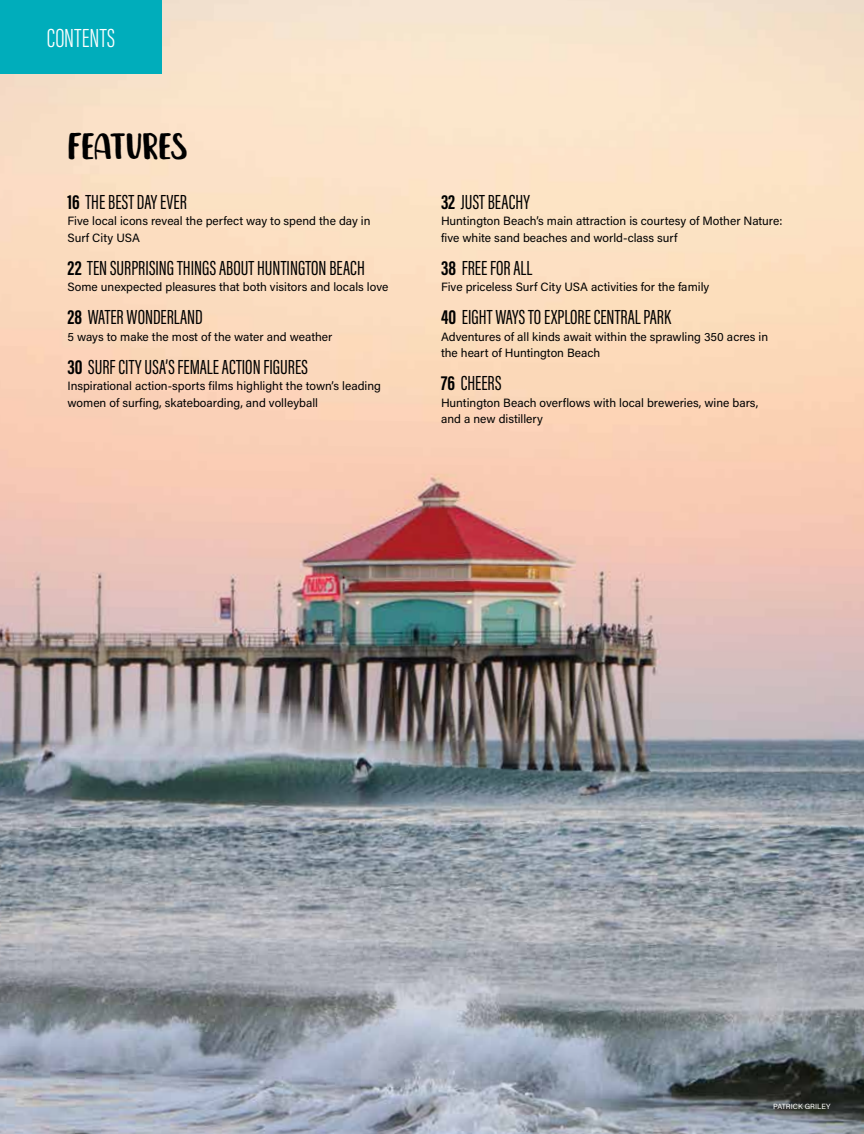
<style>
.page{position:relative;width:864px;height:1134px;background:#fff}
.page>*{position:absolute;margin:0;border:0;box-sizing:border-box;transform-origin:0 0}
.t1{font:36px "Leira";letter-spacing:.005em;color:#000}
.t2{font:300 27px "Acumin Pro Extra Cond";letter-spacing:.01em;color:#fff}
.t3{font:21px "Acumin Pro Extra Cond";color:#000}
.t4{font:12px/16.5px "Acumin Pro";color:#000}
.t5{font:7.5px "Acumin Pro";color:#fff}
.s1{font-weight:700}
</style>
<div class="page">
<img style="left:0;top:0;width:864px;height:1134px">
<div style="left:0;top:0;width:162px;height:73px;background:#00adbb"></div>
<h2 class="t2" style="left:47px;top:22px;width:70px">CONTENTS</h2>
<h1 class="t1" style="left:68px;top:123px;width:121px">FEATURES</h1>
<h3 class="t3" style="left:68px;top:189px;width:121px"><span class="s1">16</span> THE BEST DAY EVER</h3>
<p class="t4" style="left:68px;top:212px;width:305px">Five local icons reveal the perfect way to spend the day in<br>Surf City USA</p>
<h3 class="t3" style="left:68px;top:255px;width:299px"><span class="s1">22</span> TEN SURPRISING THINGS ABOUT HUNTINGTON BEACH</h3>
<p class="t4" style="left:68px;top:278px;width:322px">Some unexpected pleasures that both visitors and locals love</p>
<h3 class="t3" style="left:68px;top:305px;width:137px"><span class="s1">28</span> WATER WONDERLAND</h3>
<p class="t4" style="left:68px;top:328px;width:266px">5 ways to make the most of the water and weather</p>
<h3 class="t3" style="left:68px;top:354px;width:242px"><span class="s1">30</span> SURF CITY USA’S FEMALE ACTION FIGURES</h3>
<p class="t4" style="left:68px;top:377px;width:315px">Inspirational action-sports films highlight the town’s leading women of surfing, skateboarding, and volleyball</p>
<h3 class="t3" style="left:441px;top:189px;width:90px"><span class="s1">32</span> JUST BEACHY</h3>
<p class="t4" style="left:441px;top:212px;width:343px">Huntington Beach’s main attraction is courtesy of Mother Nature: five white sand beaches and world-class surf</p>
<h3 class="t3" style="left:441px;top:255px;width:93px"><span class="s1">38</span> FREE FOR ALL</h3>
<p class="t4" style="left:441px;top:278px;width:270px">Five priceless Surf City USA activities for the family</p>
<h3 class="t3" style="left:441px;top:305px;width:232px"><span class="s1">40</span> EIGHT WAYS TO EXPLORE CENTRAL PARK</h3>
<p class="t4" style="left:441px;top:328px;width:329px">Adventures of all kinds await within the sprawling 350 acres in the heart of Huntington Beach</p>
<h3 class="t3" style="left:441px;top:371px;width:62px"><span class="s1">76</span> CHEERS</h3>
<p class="t4" style="left:441px;top:394px;width:319px">Huntington Beach overflows with local breweries, wine bars, and a new distillery</p>
<p class="t5" style="left:773px;top:1101px;width:59px">PATRICK GRILEY</p>
</div>
